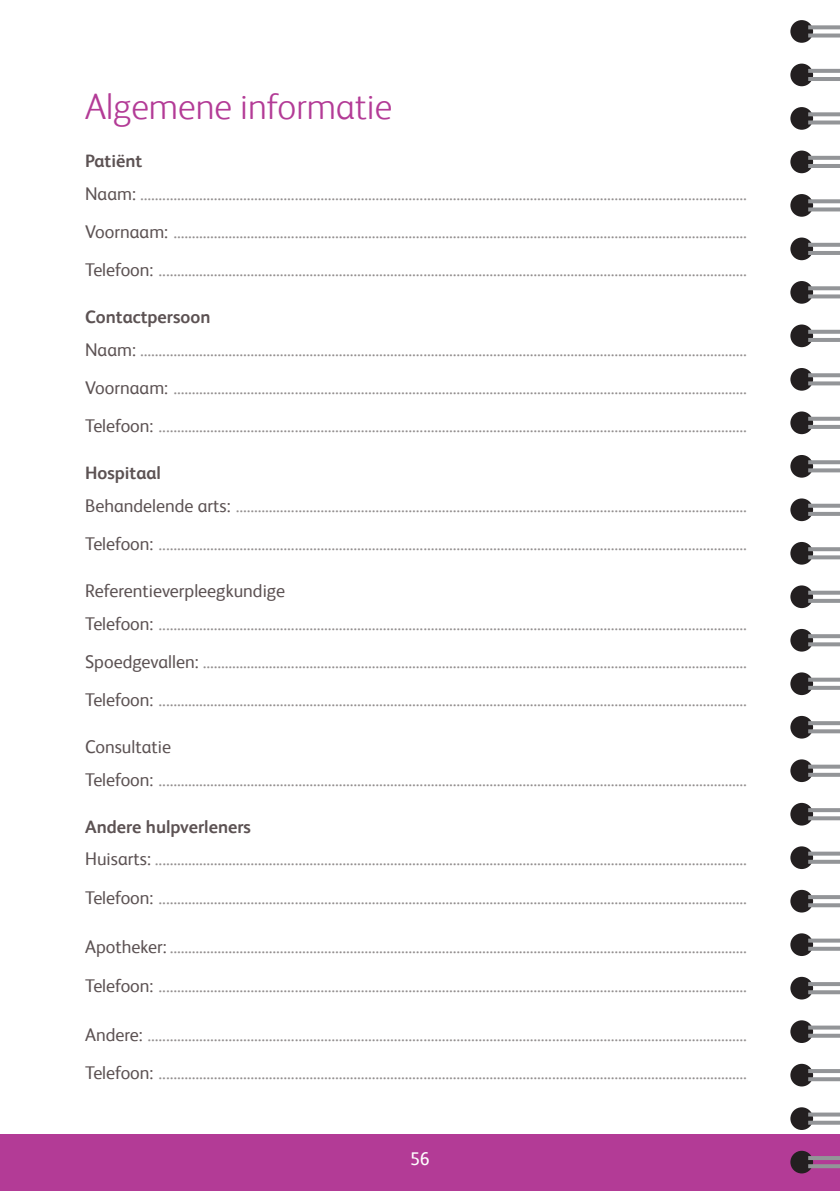
<style>
.page{position:relative;width:840px;height:1191px;background:#fff}
.page>*{position:absolute;margin:0;border:0;box-sizing:border-box;transform-origin:0 0}
.inter_titre_-_Purple{font:300 36px "BMS Humanity";color:#b33b96}
.light{font:18px "BMS Humanity";color:#938f8f}
.bold{font:700 18px "BMS Humanity";color:#5c5253}
.bold-2{font:18px "BMS Humanity";color:#5c5253}
.t1{font:18px "BMS Humanity";color:#fff}
.s1{color:#5c5253}
</style>
<div class="page">
<div style="left:0;top:1134px;width:839px;height:57px;background:#b33b96"></div>
<div style="left:790px;top:455px;width:22px;height:22px;background:#231f20;border-radius:50%"></div>
<svg style="left:808px;top:460px;width:31px;height:4px"></svg>
<svg style="left:808px;top:468px;width:31px;height:4px"></svg>
<div style="left:790px;top:107px;width:22px;height:23px;background:#231f20;border-radius:50%"></div>
<svg style="left:808px;top:112px;width:31px;height:4px"></svg>
<svg style="left:808px;top:120px;width:31px;height:4px"></svg>
<div style="left:790px;top:803px;width:22px;height:22px;background:#231f20;border-radius:50%"></div>
<svg style="left:808px;top:808px;width:31px;height:4px"></svg>
<svg style="left:808px;top:816px;width:31px;height:4px"></svg>
<div style="left:790px;top:629px;width:22px;height:22px;background:#231f20;border-radius:50%"></div>
<svg style="left:808px;top:634px;width:31px;height:4px"></svg>
<svg style="left:808px;top:642px;width:31px;height:4px"></svg>
<div style="left:790px;top:281px;width:22px;height:23px;background:#231f20;border-radius:50%"></div>
<svg style="left:808px;top:286px;width:31px;height:4px"></svg>
<svg style="left:808px;top:294px;width:31px;height:4px"></svg>
<div style="left:790px;top:976px;width:22px;height:23px;background:#231f20;border-radius:50%"></div>
<hr style="left:807px;top:982px;width:32px;height:4px;background:#939598">
<svg style="left:808px;top:990px;width:31px;height:4px"></svg>
<div style="left:790px;top:542px;width:22px;height:22px;background:#231f20;border-radius:50%"></div>
<svg style="left:808px;top:547px;width:31px;height:4px"></svg>
<svg style="left:808px;top:555px;width:31px;height:4px"></svg>
<div style="left:790px;top:194px;width:22px;height:23px;background:#231f20;border-radius:50%"></div>
<svg style="left:808px;top:199px;width:31px;height:4px"></svg>
<svg style="left:808px;top:207px;width:31px;height:4px"></svg>
<div style="left:790px;top:890px;width:22px;height:22px;background:#231f20;border-radius:50%"></div>
<hr style="left:807px;top:895px;width:32px;height:4px;background:#939598">
<svg style="left:808px;top:903px;width:31px;height:4px"></svg>
<div style="left:790px;top:1150px;width:22px;height:23px;background:#231f20;border-radius:50%"></div>
<hr style="left:807px;top:1156px;width:32px;height:4px;background:#939598">
<svg style="left:808px;top:1164px;width:31px;height:4px"></svg>
<div style="left:790px;top:20px;width:22px;height:23px;background:#231f20;border-radius:50%"></div>
<svg style="left:808px;top:25px;width:31px;height:4px"></svg>
<svg style="left:808px;top:34px;width:31px;height:4px"></svg>
<div style="left:790px;top:716px;width:22px;height:22px;background:#231f20;border-radius:50%"></div>
<svg style="left:808px;top:721px;width:31px;height:4px"></svg>
<svg style="left:808px;top:729px;width:31px;height:4px"></svg>
<div style="left:790px;top:368px;width:22px;height:23px;background:#231f20;border-radius:50%"></div>
<svg style="left:808px;top:373px;width:31px;height:4px"></svg>
<svg style="left:808px;top:381px;width:31px;height:4px"></svg>
<div style="left:790px;top:1063px;width:22px;height:23px;background:#231f20;border-radius:50%"></div>
<hr style="left:807px;top:1069px;width:32px;height:4px;background:#939598">
<svg style="left:808px;top:1077px;width:31px;height:4px"></svg>
<div style="left:790px;top:498px;width:22px;height:23px;background:#231f20;border-radius:50%"></div>
<svg style="left:808px;top:504px;width:31px;height:4px"></svg>
<hr style="left:807px;top:512px;width:32px;height:4px;background:#939598">
<div style="left:790px;top:151px;width:22px;height:22px;background:#231f20;border-radius:50%"></div>
<svg style="left:808px;top:156px;width:31px;height:4px"></svg>
<hr style="left:807px;top:164px;width:32px;height:4px;background:#939598">
<div style="left:790px;top:846px;width:22px;height:23px;background:#231f20;border-radius:50%"></div>
<svg style="left:808px;top:851px;width:31px;height:4px"></svg>
<svg style="left:808px;top:859px;width:31px;height:4px"></svg>
<div style="left:790px;top:672px;width:22px;height:23px;background:#231f20;border-radius:50%"></div>
<svg style="left:808px;top:677px;width:31px;height:4px"></svg>
<svg style="left:808px;top:686px;width:31px;height:4px"></svg>
<div style="left:790px;top:324px;width:22px;height:23px;background:#231f20;border-radius:50%"></div>
<svg style="left:808px;top:330px;width:31px;height:4px"></svg>
<hr style="left:807px;top:338px;width:32px;height:4px;background:#939598">
<div style="left:790px;top:1020px;width:22px;height:23px;background:#231f20;border-radius:50%"></div>
<svg style="left:808px;top:1025px;width:31px;height:4px"></svg>
<svg style="left:808px;top:1033px;width:31px;height:4px"></svg>
<div style="left:790px;top:585px;width:22px;height:23px;background:#231f20;border-radius:50%"></div>
<svg style="left:808px;top:590px;width:31px;height:4px"></svg>
<svg style="left:808px;top:599px;width:31px;height:4px"></svg>
<div style="left:790px;top:237px;width:22px;height:23px;background:#231f20;border-radius:50%"></div>
<svg style="left:808px;top:243px;width:31px;height:4px"></svg>
<hr style="left:807px;top:251px;width:32px;height:4px;background:#939598">
<div style="left:790px;top:933px;width:22px;height:23px;background:#231f20;border-radius:50%"></div>
<svg style="left:808px;top:938px;width:31px;height:4px"></svg>
<svg style="left:808px;top:946px;width:31px;height:4px"></svg>
<div style="left:790px;top:64px;width:22px;height:22px;background:#231f20;border-radius:50%"></div>
<svg style="left:808px;top:69px;width:31px;height:4px"></svg>
<hr style="left:807px;top:77px;width:32px;height:4px;background:#939598">
<div style="left:790px;top:759px;width:22px;height:23px;background:#231f20;border-radius:50%"></div>
<svg style="left:808px;top:764px;width:31px;height:4px"></svg>
<svg style="left:808px;top:773px;width:31px;height:4px"></svg>
<div style="left:790px;top:411px;width:22px;height:23px;background:#231f20;border-radius:50%"></div>
<svg style="left:808px;top:417px;width:31px;height:4px"></svg>
<hr style="left:807px;top:425px;width:32px;height:4px;background:#939598">
<div style="left:790px;top:1107px;width:22px;height:23px;background:#231f20;border-radius:50%"></div>
<svg style="left:808px;top:1112px;width:31px;height:4px"></svg>
<svg style="left:808px;top:1120px;width:31px;height:4px"></svg>
<p class="inter_titre_-_Purple" style="left:85px;top:82px;width:308px">Algemene informatie</p>
<p class="bold" style="left:85px;top:148px;width:59px">Patiënt</p>
<p class="light" style="left:85px;top:181px;width:662px"><span class="s1">Naam:</span> .....................................................................................................................................................................</p>
<p class="light" style="left:85px;top:219px;width:662px"><span class="s1">Voornaam:</span> ............................................................................................................................................................</p>
<p class="light" style="left:85px;top:257px;width:662px"><span class="s1">Telefoon:</span> ................................................................................................................................................................</p>
<p class="bold" style="left:85px;top:304px;width:127px">Contactpersoon</p>
<p class="light" style="left:85px;top:337px;width:662px"><span class="s1">Naam:</span> .....................................................................................................................................................................</p>
<p class="light" style="left:85px;top:375px;width:662px"><span class="s1">Voornaam:</span> ............................................................................................................................................................</p>
<p class="light" style="left:85px;top:413px;width:662px"><span class="s1">Telefoon:</span> ................................................................................................................................................................</p>
<p class="bold" style="left:85px;top:460px;width:77px">Hospitaal</p>
<p class="light" style="left:85px;top:493px;width:662px"><span class="s1">Behandelende arts:</span> ...........................................................................................................................................</p>
<p class="light" style="left:85px;top:531px;width:662px"><span class="s1">Telefoon:</span> ................................................................................................................................................................</p>
<p class="bold-2" style="left:85px;top:578px;width:201px">Referentieverpleegkundige</p>
<p class="light" style="left:85px;top:610px;width:662px"><span class="s1">Telefoon:</span> ................................................................................................................................................................</p>
<p class="light" style="left:85px;top:649px;width:662px"><span class="s1">Spoedgevallen:</span> ....................................................................................................................................................</p>
<p class="light" style="left:85px;top:687px;width:662px"><span class="s1">Telefoon:</span> ................................................................................................................................................................</p>
<p class="bold-2" style="left:85px;top:734px;width:87px">Consultatie</p>
<p class="light" style="left:85px;top:766px;width:662px"><span class="s1">Telefoon:</span> ................................................................................................................................................................</p>
<p class="bold" style="left:85px;top:814px;width:167px">Andere hulpverleners</p>
<p class="light" style="left:85px;top:846px;width:662px"><span class="s1">Huisarts:</span> .................................................................................................................................................................</p>
<p class="light" style="left:85px;top:884px;width:662px"><span class="s1">Telefoon:</span> ................................................................................................................................................................</p>
<p class="light" style="left:85px;top:934px;width:662px"><span class="s1">Apotheker:</span> .............................................................................................................................................................</p>
<p class="light" style="left:85px;top:972px;width:662px"><span class="s1">Telefoon:</span> ................................................................................................................................................................</p>
<p class="light" style="left:85px;top:1022px;width:662px"><span class="s1">Andere:</span> ...................................................................................................................................................................</p>
<p class="light" style="left:85px;top:1060px;width:662px"><span class="s1">Telefoon:</span> ................................................................................................................................................................</p>
<p class="t1" style="left:410px;top:1146px;width:21px">56</p>
</div>
